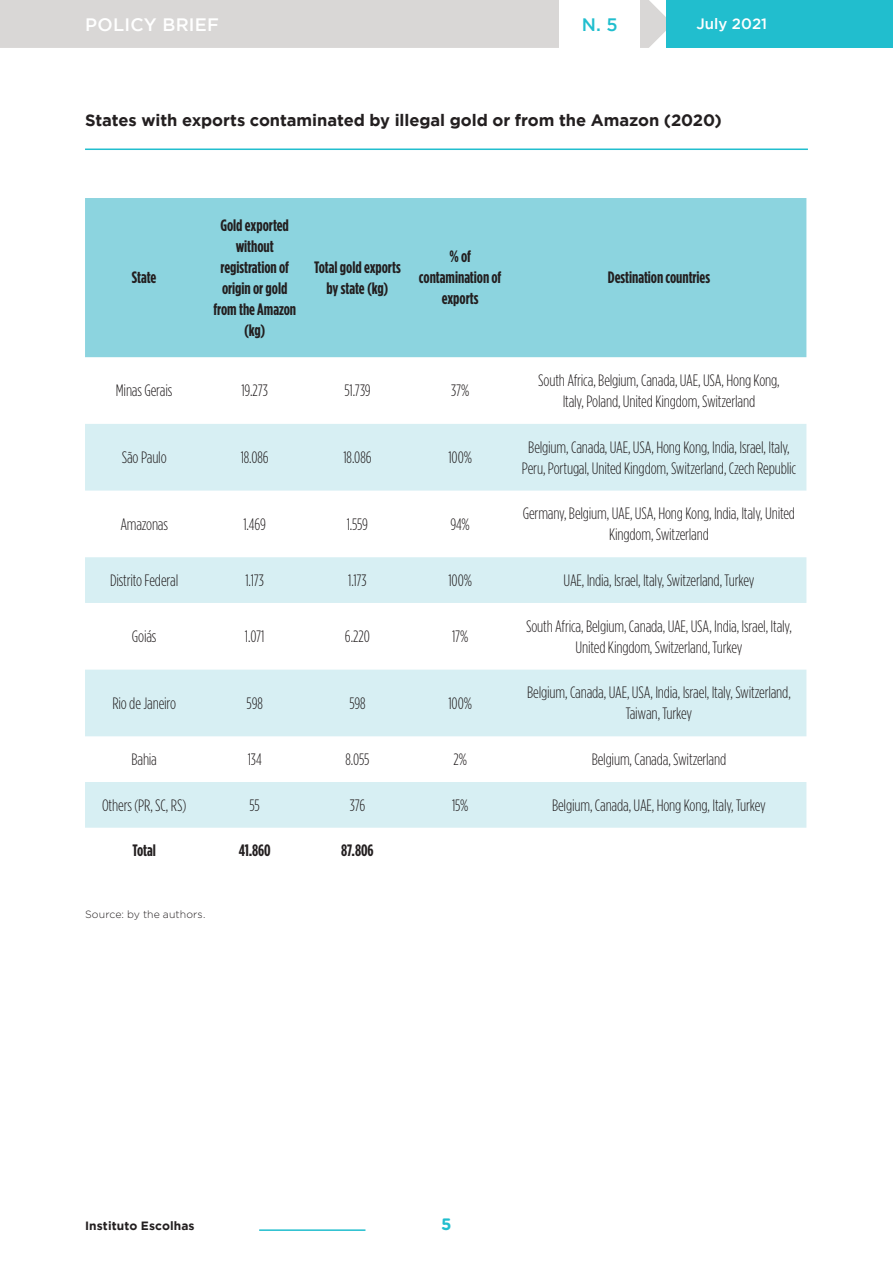
<style>
.page{position:relative;width:893px;height:1263px;background:#fff}
.page>*{position:absolute;margin:0;border:0;box-sizing:border-box;transform-origin:0 0}
.t1{font:500 18px "Gotham";letter-spacing:.015em;color:#fff}
.t2{font:500 18px "Gotham";color:#21bece}
.BODY_TXT{font:300 16.5px/21px "Gotham Condensed";letter-spacing:-.01em;color:#231f20;text-align:center}
.BODY_TXT-2{font:700 16.5px/21px "Gotham Condensed";letter-spacing:-.005em;color:#231f20;text-align:center}
.BODY_TXT-3{font:700 16.5px "Gotham";letter-spacing:-.005em;color:#231f20}
.BODY_TXT-4{font:700 16.5px "Gotham Rounded";color:#21bece}
.t3{font:500 15px "Gotham";color:#fff}
.BODY_TXT-5{font:700 12px "Gotham";letter-spacing:.01em;color:#231f20}
.FONTE_LEGENDA{font:300 10.5px "Gotham";letter-spacing:.01em;color:#231f20}
</style>
<div class="page">
<div style="left:0;top:0;width:667px;height:48px;background:#d9d7d6"></div>
<hr style="left:259px;top:1229px;width:106px;height:2px;background:#21bece">
<div style="left:667px;top:0;width:226px;height:48px;background:#21bece"></div>
<div style="left:560px;top:0;width:80px;height:72px;background:#fff"></div>
<hr style="left:85px;top:149px;width:723px;height:1px;background:#21bece">
<div style="left:85px;top:198px;width:721px;height:159px;background:#8cd4df"></div>
<svg style="left:85px;top:424px;width:721px;height:404px;fill:#d7eff3"></svg>
<p class="t1" style="left:85px;top:14px;width:135px">POLICY BRIEF</p>
<p class="t2" style="left:582px;top:14px;width:37px">N. 5</p>
<p class="t3" style="left:696px;top:16px;width:72px">July 2021</p>
<p class="BODY_TXT-3" style="left:85px;top:111px;width:638px">States with exports contaminated by illegal gold or from the Amazon (2020)</p>
<p class="BODY_TXT-2" style="left:132px;top:267px;width:26px">State</p>
<p class="BODY_TXT-2" style="left:213px;top:214px;width:84px">Gold exported without registration of origin or gold from the Amazon (kg)</p>
<p class="BODY_TXT-2" style="left:314px;top:256px;width:88px">Total gold exports by state (kg)</p>
<p class="BODY_TXT-2" style="left:419px;top:246px;width:84px">% of contamination of exports</p>
<p class="BODY_TXT-2" style="left:608px;top:267px;width:104px">Destination countries</p>
<p class="BODY_TXT" style="left:116px;top:380px;width:58px">Minas Gerais</p>
<p class="BODY_TXT" style="left:242px;top:380px;width:28px">19.273</p>
<p class="BODY_TXT" style="left:344px;top:380px;width:28px">51.739</p>
<p class="BODY_TXT" style="left:451px;top:380px;width:20px">37%</p>
<p class="BODY_TXT" style="left:538px;top:369px;width:243px">South Africa, Belgium, Canada, UAE, USA, Hong Kong,<br>Italy, Poland, United Kingdom, Switzerland</p>
<p class="BODY_TXT" style="left:122px;top:447px;width:47px">São Paulo</p>
<p class="BODY_TXT" style="left:241px;top:447px;width:30px">18.086</p>
<p class="BODY_TXT" style="left:343px;top:447px;width:30px">18.086</p>
<p class="BODY_TXT" style="left:448px;top:447px;width:25px">100%</p>
<p class="BODY_TXT" style="left:522px;top:436px;width:276px">Belgium, Canada, UAE, USA, Hong Kong, India, Israel, Italy,<br>Peru, Portugal, United Kingdom, Switzerland, Czech Republic</p>
<p class="BODY_TXT" style="left:120px;top:513px;width:49px">Amazonas</p>
<p class="BODY_TXT" style="left:243px;top:513px;width:24px">1.469</p>
<p class="BODY_TXT" style="left:347px;top:513px;width:23px">1.559</p>
<p class="BODY_TXT" style="left:450px;top:513px;width:21px">94%</p>
<p class="BODY_TXT" style="left:523px;top:503px;width:274px">Germany, Belgium, UAE, USA, Hong Kong, India, Italy, United<br>Kingdom, Switzerland</p>
<p class="BODY_TXT" style="left:110px;top:569px;width:70px">Distrito Federal</p>
<p class="BODY_TXT" style="left:245px;top:569px;width:20px">1.173</p>
<p class="BODY_TXT" style="left:348px;top:569px;width:20px">1.173</p>
<p class="BODY_TXT" style="left:448px;top:569px;width:25px">100%</p>
<p class="BODY_TXT" style="left:564px;top:569px;width:192px">UAE, India, Israel, Italy, Switzerland, Turkey</p>
<p class="BODY_TXT" style="left:132px;top:626px;width:26px">Goiás</p>
<p class="BODY_TXT" style="left:245px;top:626px;width:21px">1.071</p>
<p class="BODY_TXT" style="left:345px;top:626px;width:26px">6.220</p>
<p class="BODY_TXT" style="left:452px;top:626px;width:18px">17%</p>
<p class="BODY_TXT" style="left:526px;top:615px;width:267px">South Africa, Belgium, Canada, UAE, USA, India, Israel, Italy,<br>United Kingdom, Switzerland, Turkey</p>
<p class="BODY_TXT" style="left:112px;top:692px;width:65px">Rio de Janeiro</p>
<p class="BODY_TXT" style="left:247px;top:692px;width:18px">598</p>
<p class="BODY_TXT" style="left:349px;top:692px;width:18px">598</p>
<p class="BODY_TXT" style="left:448px;top:692px;width:25px">100%</p>
<p class="BODY_TXT" style="left:527px;top:682px;width:265px">Belgium, Canada, UAE, USA, India, Israel, Italy, Switzerland,<br>Taiwan, Turkey</p>
<p class="BODY_TXT" style="left:131px;top:748px;width:27px">Bahia</p>
<p class="BODY_TXT" style="left:248px;top:748px;width:16px">134</p>
<p class="BODY_TXT" style="left:345px;top:748px;width:26px">8.055</p>
<p class="BODY_TXT" style="left:453px;top:748px;width:15px">2%</p>
<p class="BODY_TXT" style="left:592px;top:748px;width:136px">Belgium, Canada, Switzerland</p>
<p class="BODY_TXT" style="left:102px;top:794px;width:86px">Others (PR, SC, RS)</p>
<p class="BODY_TXT" style="left:250px;top:794px;width:12px">55</p>
<p class="BODY_TXT" style="left:350px;top:794px;width:17px">376</p>
<p class="BODY_TXT" style="left:452px;top:794px;width:18px">15%</p>
<p class="BODY_TXT" style="left:552px;top:794px;width:215px">Belgium, Canada, UAE, Hong Kong, Italy, Turkey</p>
<p class="BODY_TXT-2" style="left:132px;top:840px;width:25px">Total</p>
<p class="BODY_TXT-2" style="left:239px;top:840px;width:34px">41.860</p>
<p class="BODY_TXT-2" style="left:341px;top:840px;width:34px">87.806</p>
<p class="FONTE_LEGENDA" style="left:85px;top:909px;width:122px">Source: by the authors.</p>
<p class="BODY_TXT-5" style="left:85px;top:1219px;width:111px">Instituto Escolhas</p>
<p class="BODY_TXT-4" style="left:441px;top:1212px;width:12px">5</p>
</div>
